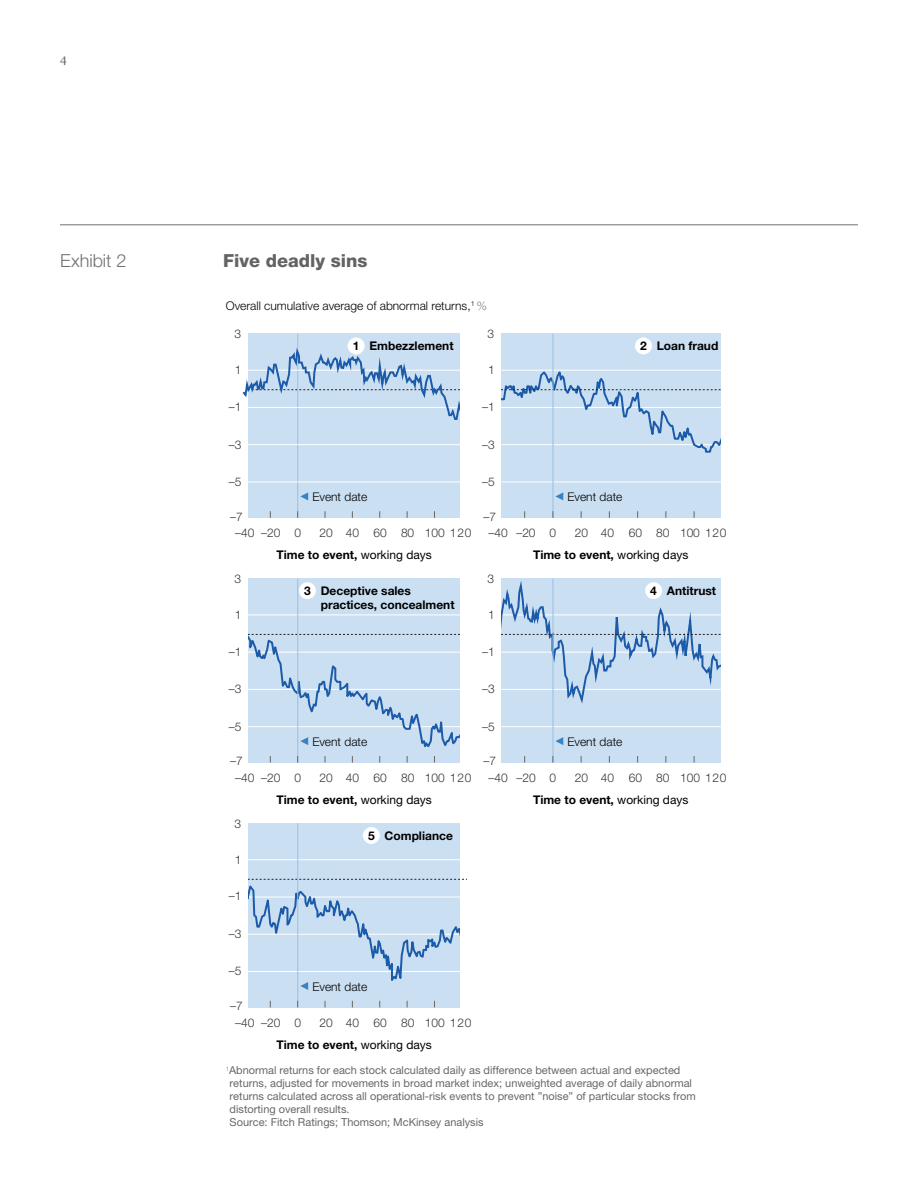
<style>
.page{position:relative;width:918px;height:1188px;background:#fff}
.page>*{position:absolute;margin:0;border:0;box-sizing:border-box;transform-origin:0 0}
.t1{font:800 18px "Helvetica Neue LT Std";color:#636265}
.t2{font:300 18px "Helvetica Neue LT Std";color:#717073}
.t3{font:700 12px/14px "Helvetica Neue LT Std";color:#000100}
.t4{font:300 12px "Helvetica Neue LT Std";color:#343433}
.t5{font:300 12px "Helvetica Neue LT Std";color:#000100}
.t6{font:300 12px "Helvetica Neue LT Std";color:#000}
.t7{font:12px "Georgia";color:#636265}
.t8{font:10.95px/12.9px "Helvetica Neue LT Std";color:#676768}
.s1{color:#808080}
.s2{font-weight:400}
</style>
<div class="page">
<hr style="left:60px;top:225px;width:798px;height:1px;background:#717073">
<div style="left:498px;top:578px;width:223px;height:185px;background:#cbdff2"></div>
<hr style="left:498px;top:726px;width:226px;height:1px;background:#fff">
<div style="left:498px;top:334px;width:223px;height:184px;background:#cbdff2"></div>
<hr style="left:498px;top:481px;width:226px;height:1px;background:#fff">
<div style="left:244px;top:823px;width:217px;height:184px;background:#cbdff2"></div>
<hr style="left:244px;top:859px;width:219px;height:1px;background:#fff">
<div style="left:244px;top:578px;width:217px;height:185px;background:#cbdff2"></div>
<hr style="left:244px;top:614px;width:219px;height:1px;background:#fff">
<div style="left:244px;top:334px;width:217px;height:184px;background:#cbdff2"></div>
<div style="left:228px;top:321px;width:20px;height:201px;background:#fff"></div>
<div style="left:228px;top:566px;width:20px;height:201px;background:#fff"></div>
<div style="left:228px;top:811px;width:20px;height:201px;background:#fff"></div>
<svg style="left:501px;top:367px;width:220px;height:87px"></svg>
<div style="left:482px;top:321px;width:19px;height:201px;background:#fff"></div>
<svg style="left:501px;top:578px;width:220px;height:130px"></svg>
<div style="left:482px;top:566px;width:19px;height:201px;background:#fff"></div>
<hr style="left:297px;top:334px;width:1px;height:184px;background:#99c0e3">
<hr style="left:244px;top:444px;width:219px;height:1px;background:#fff">
<hr style="left:244px;top:481px;width:219px;height:1px;background:#fff">
<hr style="left:297px;top:578px;width:1px;height:185px;background:#99c0e3">
<hr style="left:297px;top:823px;width:1px;height:184px;background:#99c0e3">
<hr style="left:552px;top:334px;width:1px;height:184px;background:#99c0e3">
<hr style="left:552px;top:578px;width:1px;height:185px;background:#99c0e3">
<svg style="left:242px;top:343px;width:219px;height:78px"></svg>
<div style="left:348px;top:337px;width:17px;height:17px;background:#fff;border-radius:50%"></div>
<div style="left:299px;top:582px;width:17px;height:17px;background:#fff;border-radius:50%"></div>
<div style="left:363px;top:827px;width:17px;height:17px;background:#fff;border-radius:50%"></div>
<svg style="left:248px;top:631px;width:213px;height:132px"></svg>
<svg style="left:555px;top:737px;width:8px;height:8px"></svg>
<svg style="left:300px;top:492px;width:8px;height:8px"></svg>
<svg style="left:555px;top:492px;width:8px;height:8px"></svg>
<svg style="left:248px;top:872px;width:219px;height:121px"></svg>
<div style="left:635px;top:337px;width:17px;height:17px;background:#fff;border-radius:50%"></div>
<div style="left:645px;top:582px;width:17px;height:17px;background:#fff;border-radius:50%"></div>
<p class="t7" style="left:60px;top:52px;width:8px">4</p>
<h1 class="t2" style="left:60px;top:250px;width:68px">Exhibit 2</h1>
<h1 class="t1" style="left:223px;top:250px;width:146px">Five deadly sins</h1>
<p class="t6" style="left:226px;top:299px;width:263px">Overall cumulative average of abnormal returns,<sup>1</sup> <span class="s1">%</span></p>
<p class="t4" style="left:234px;top:327px;width:8px">3</p>
<p class="t4" style="left:488px;top:327px;width:8px">3</p>
<p class="t3" style="left:353px;top:339px;width:102px">1 Embezzlement</p>
<p class="t3" style="left:640px;top:339px;width:80px">2 Loan fraud</p>
<p class="t4" style="left:235px;top:363px;width:8px">1</p>
<p class="t4" style="left:488px;top:363px;width:8px">1</p>
<p class="t4" style="left:229px;top:399px;width:14px">–1</p>
<p class="t4" style="left:482px;top:399px;width:14px">–1</p>
<p class="t4" style="left:229px;top:437px;width:14px">–3</p>
<p class="t4" style="left:482px;top:437px;width:14px">–3</p>
<p class="t4" style="left:229px;top:474px;width:14px">–5</p>
<p class="t4" style="left:482px;top:474px;width:14px">–5</p>
<p class="t5" style="left:312px;top:489px;width:56px">Event date</p>
<p class="t5" style="left:567px;top:489px;width:56px">Event date</p>
<p class="t4" style="left:230px;top:509px;width:14px">–7</p>
<p class="t4" style="left:484px;top:509px;width:14px">–7</p>
<p class="t4" style="left:261px;top:525px;width:41px">–20 0</p>
<p class="t4" style="left:320px;top:525px;width:153px">20 40 60 80 100 120</p>
<p class="t4" style="left:516px;top:525px;width:41px">–20 0</p>
<p class="t4" style="left:575px;top:525px;width:153px">20 40 60 80 100 120</p>
<p class="t4" style="left:235px;top:525px;width:21px">–40</p>
<p class="t4" style="left:488px;top:525px;width:21px">–40</p>
<p class="t3" style="left:276px;top:548px;width:157px">Time to event, <span class="s2">working days</span></p>
<p class="t3" style="left:533px;top:548px;width:157px">Time to event, <span class="s2">working days</span></p>
<p class="t4" style="left:234px;top:571px;width:8px">3</p>
<p class="t4" style="left:488px;top:571px;width:8px">3</p>
<p class="t4" style="left:235px;top:607px;width:8px">1</p>
<p class="t3" style="left:321px;top:584px;width:135px;text-indent:-17px">3 Deceptive sales practices, concealment</p>
<p class="t4" style="left:488px;top:607px;width:8px">1</p>
<p class="t3" style="left:650px;top:584px;width:67px">4 Antitrust</p>
<p class="t4" style="left:229px;top:644px;width:14px">–1</p>
<p class="t4" style="left:482px;top:644px;width:14px">–1</p>
<p class="t4" style="left:229px;top:682px;width:14px">–3</p>
<p class="t4" style="left:482px;top:682px;width:14px">–3</p>
<p class="t4" style="left:229px;top:719px;width:14px">–5</p>
<p class="t4" style="left:482px;top:719px;width:14px">–5</p>
<p class="t5" style="left:312px;top:734px;width:56px">Event date</p>
<p class="t5" style="left:567px;top:734px;width:56px">Event date</p>
<p class="t4" style="left:230px;top:754px;width:14px">–7</p>
<p class="t4" style="left:484px;top:754px;width:14px">–7</p>
<p class="t4" style="left:261px;top:770px;width:41px">–20 0</p>
<p class="t4" style="left:320px;top:770px;width:153px">20 40 60 80 100 120</p>
<p class="t4" style="left:235px;top:770px;width:21px">–40</p>
<p class="t4" style="left:234px;top:816px;width:8px">3</p>
<p class="t4" style="left:235px;top:852px;width:8px">1</p>
<p class="t4" style="left:229px;top:889px;width:14px">–1</p>
<p class="t4" style="left:229px;top:927px;width:14px">–3</p>
<p class="t4" style="left:229px;top:964px;width:14px">–5</p>
<p class="t4" style="left:230px;top:999px;width:14px">–7</p>
<p class="t3" style="left:276px;top:793px;width:157px">Time to event, <span class="s2">working days</span></p>
<p class="t3" style="left:368px;top:829px;width:86px">5 Compliance</p>
<p class="t5" style="left:312px;top:979px;width:56px">Event date</p>
<p class="t4" style="left:261px;top:1015px;width:41px">–20 0</p>
<p class="t4" style="left:320px;top:1015px;width:153px">20 40 60 80 100 120</p>
<p class="t4" style="left:235px;top:1015px;width:21px">–40</p>
<p class="t4" style="left:488px;top:770px;width:21px">–40</p>
<p class="t4" style="left:516px;top:770px;width:41px">–20 0</p>
<p class="t4" style="left:575px;top:770px;width:153px">20 40 60 80 100 120</p>
<p class="t3" style="left:533px;top:793px;width:157px">Time to event, <span class="s2">working days</span></p>
<p class="t3" style="left:276px;top:1037px;width:157px">Time to event, <span class="s2">working days</span></p>
<p class="t8" style="left:230px;top:1064px;width:468px;text-indent:-4px"><sup>1</sup>Abnormal returns for each stock calculated daily as difference between actual and expected returns, adjusted for movements in broad market index; unweighted average of daily abnormal returns calculated across all operational-risk events to prevent ”noise” of particular stocks from distorting overall results.<br>Source: Fitch Ratings; Thomson; McKinsey analysis</p>
</div>
